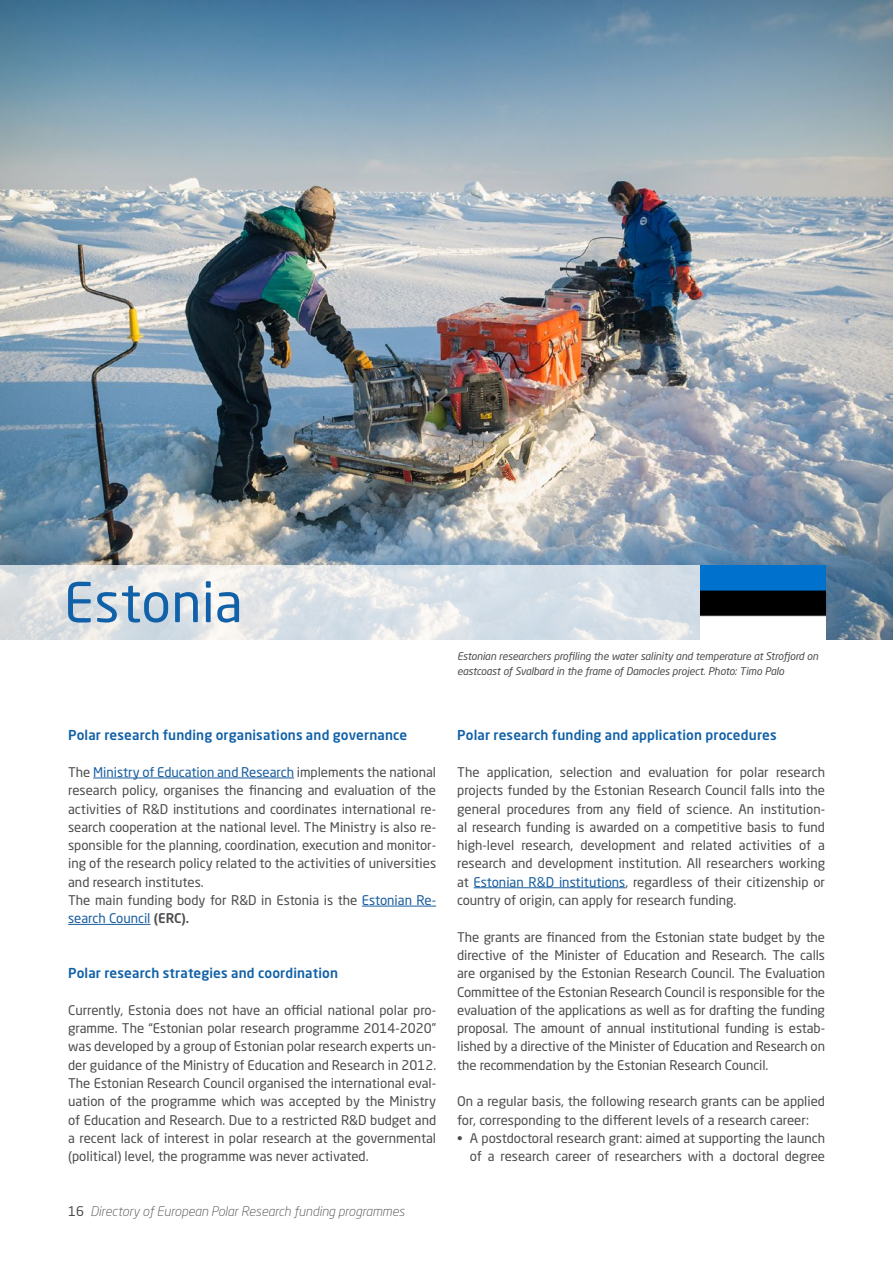
<style>
.page{position:relative;width:893px;height:1263px;background:#fff}
.page>*{position:absolute;margin:0;border:0;box-sizing:border-box;transform-origin:0 0}
.Head{font:54px "Neo Sans W1 G";letter-spacing:.005em;color:#1161a8}
.Subhead_2{font:500 13.5px "Neo Sans W1 G";letter-spacing:.01em;color:#1161a8}
.lauf{font:13.2px/18.3px "Neo Sans W1 G";color:#4b4c4d;text-align:justify}
.t1{font:italic 300 13.2px "Neo Sans W1 G";color:#4b4c4d}
.Photo_Credit{font:italic 10.5px/15px "Neo Sans W1 G";letter-spacing:-.01em;color:#4b4c4d}
.s1{color:#175d9e}
.s2{font-weight:500}
.s3{font-weight:400;font-style:normal}
</style>
<div class="page">
<hr style="left:93px;top:777px;width:201px;height:1px;background:#175d9e">
<hr style="left:362px;top:906px;width:74px;height:1px;background:#175d9e">
<hr style="left:68px;top:924px;width:82px;height:1px;background:#175d9e">
<hr style="left:474px;top:887px;width:151px;height:1px;background:#175d9e">
<img style="left:0;top:0;width:893px;height:640px">
<svg style="left:0;top:565px;width:701px;height:75px;background:#dde3e7"></svg>
<img style="left:701px;top:565px;width:124px;height:75px">
<p class="Head" style="left:64px;top:569px;width:180px">Estonia</p>
<p class="Subhead_2" style="left:68px;top:727px;width:341px">Polar research funding organisations and governance</p>
<p class="lauf" style="left:68px;top:763px;width:370px">The <span class="s1">Ministry of Education and Research</span> implements the national research policy, organises the financing and evaluation of the activities of R&amp;D institutions and coordinates international re&shy;search cooperation at the national level. The Ministry is also re&shy;sponsible for the planning, coordination, execution and monitor&shy;ing of the research policy related to the activities of universities and research institutes.</p>
<p class="lauf" style="left:68px;top:891px;width:370px">The main funding body for R&amp;D in Estonia is the <span class="s1">Estonian Re&shy;search Council</span> <span class="s2">(ERC).</span></p>
<p class="Subhead_2" style="left:68px;top:965px;width:271px">Polar research strategies and coordination</p>
<p class="lauf" style="left:68px;top:1001px;width:370px">Currently, Estonia does not have an official national polar pro&shy;gramme. The “Estonian polar research programme 2014-2020” was developed by a group of Estonian polar research experts un&shy;der guidance of the Ministry of Education and Research in 2012.<br>The Estonian Research Council organised the international eval&shy;uation of the programme which was accepted by the Ministry of Education and Research. Due to a restricted R&amp;D budget and a recent lack of interest in polar research at the governmental (political) level, the programme was never activated.</p>
<p class="t1" style="left:68px;top:1203px;width:338px"><span class="s3">16</span> Directory of European Polar Research funding programmes</p>
<p class="Photo_Credit" style="left:457px;top:649px;width:363px">Estonian researchers profiling the water salinity and temperature at Strofjord on eastcoast of Svalbard in the frame of Damocles project. Photo: Timo Palo</p>
<p class="Subhead_2" style="left:457px;top:727px;width:321px">Polar research funding and application procedures</p>
<p class="lauf" style="left:457px;top:763px;width:369px">The application, selection and evaluation for polar research projects funded by the Estonian Research Council falls into the general procedures from any field of science. An institution&shy;al research funding is awarded on a competitive basis to fund high-level research, development and related activities of a research and development institution. All researchers working at <span class="s1">Estonian R&amp;D institutions</span>, regardless of their citizenship or country of origin, can apply for research funding.</p>
<p class="lauf" style="left:457px;top:927px;width:369px">The grants are financed from the Estonian state budget by the directive of the Minister of Education and Research. The calls are organised by the Estonian Research Council. The Evaluation Committee of the Estonian Research Council is responsible for the evaluation of the applications as well as for drafting the funding proposal. The amount of annual institutional funding is estab&shy;lished by a directive of the Minister of Education and Research on the recommendation by the Estonian Research Council.</p>
<p class="lauf" style="left:457px;top:1092px;width:369px">On a regular basis, the following research grants can be applied for, corresponding to the different levels of a research career:</p>
<p class="lauf" style="left:457px;top:1129px;width:369px;text-align:right">• A postdoctoral research grant: aimed at supporting the launch of a research career of researchers with a doctoral degree</p>
</div>
